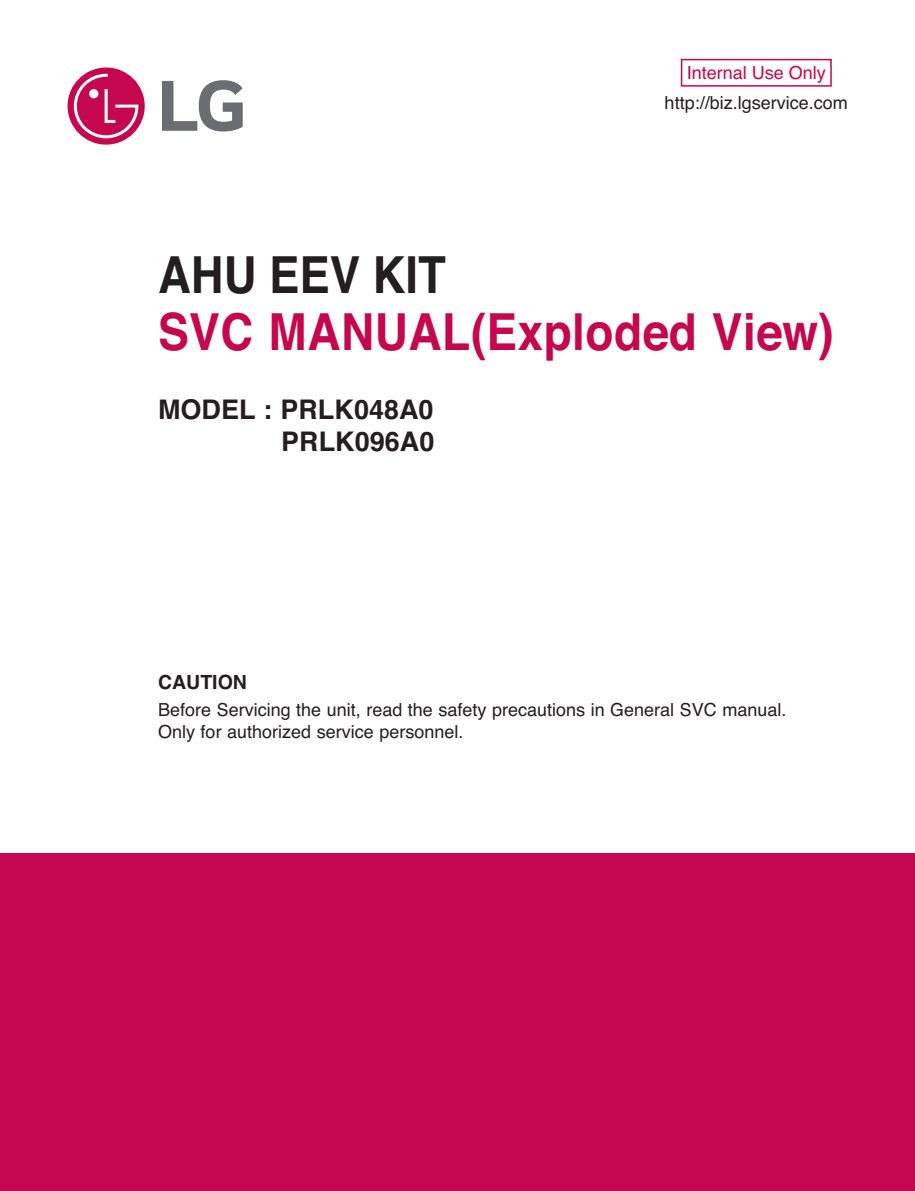
<style>
.page{position:relative;width:915px;height:1191px;background:#fff}
.page>*{position:absolute;margin:0;border:0;box-sizing:border-box;transform-origin:0 0}
.t1{font:700 51px "Helvetica";letter-spacing:.01em;color:#c50750;scale:.9 1}
.t2{font:700 51px "Helvetica";color:#231f20;scale:.89 1}
.t3{font:700 27px/32.4px "Helvetica";color:#231f20;text-align:right}
.t4{font:700 19.5px "Helvetica";color:#231f20}
.t5{font:18px/21.6px "Helvetica";color:#231f20}
.t6{font:18px "Helvetica";color:#c50750}
</style>
<div class="page">
<div style="left:0;top:853px;width:914px;height:338px;background:#c50750"></div>
<div style="left:680px;top:59px;width:151px;height:28px;border:2px solid #c50750"></div>
<svg style="left:67px;top:67px;width:78px;height:78px"></svg>
<svg style="left:162px;top:80px;width:80px;height:51px"></svg>
<p class="t6" style="left:686px;top:66px;width:141px">Internal Use Only</p>
<p class="t5" style="left:664px;top:93px;width:185px">http://biz.lgservice.com</p>
<h1 class="t2" style="left:158px;top:256px;width:325px">AHU EEV KIT</h1>
<h1 class="t1" style="left:158px;top:313px;width:752px">SVC MANUAL(Exploded View)</h1>
<h2 class="t3" style="left:158px;top:396px;width:278px">MODEL : PRLK048A0<br>PRLK096A0</h2>
<p class="t4" style="left:158px;top:674px;width:90px">CAUTION</p>
<p class="t5" style="left:158px;top:700px;width:629px">Before Servicing the unit, read the safety precautions in General SVC manual.<br>Only for authorized service personnel.</p>
</div>
